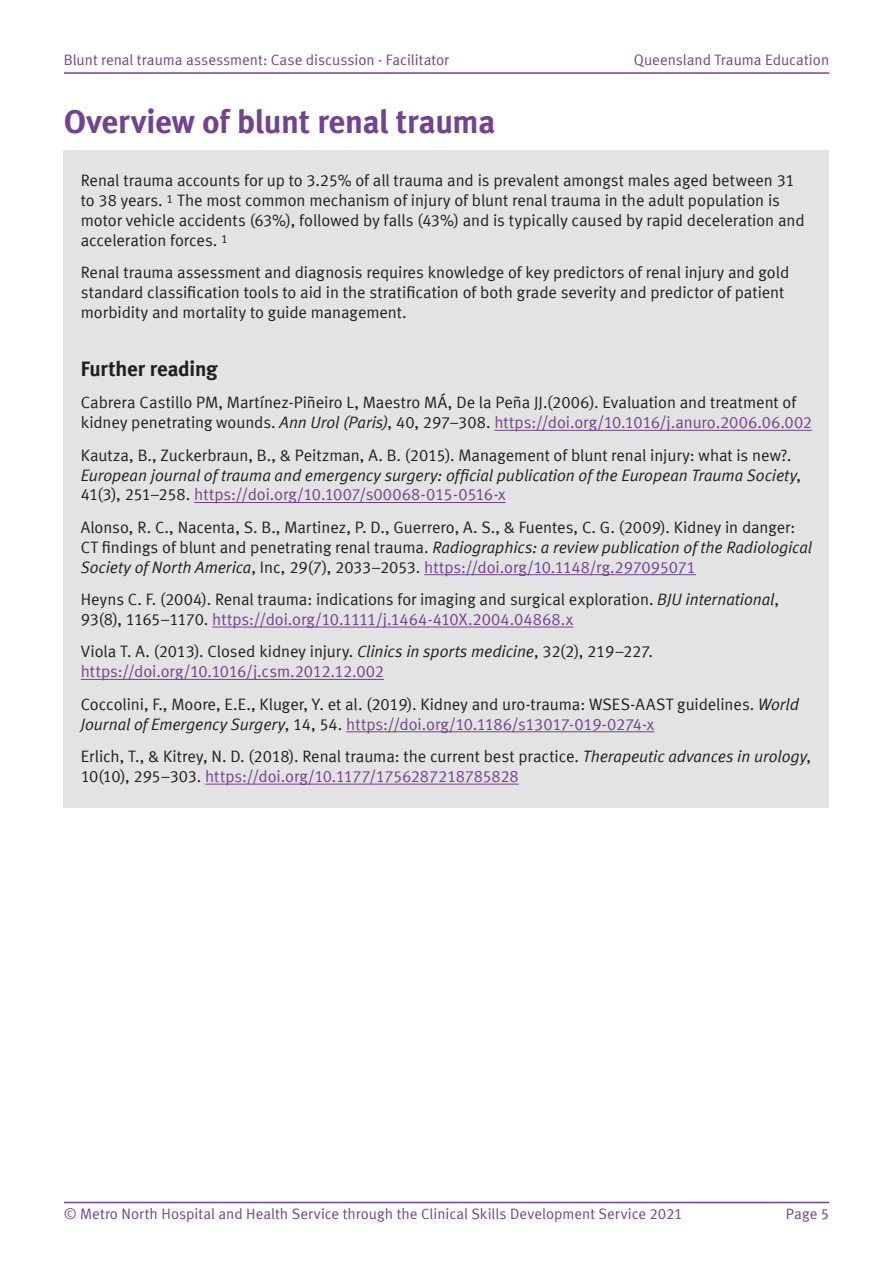
<style>
.page{position:relative;width:893px;height:1263px;background:#fff}
.page>*{position:absolute;margin:0;border:0;box-sizing:border-box;transform-origin:0 0}
.Body_H1___H2{font:33px "Meta Bold LF";letter-spacing:-.01em;color:#734390}
.Body_H1___H2-2{font:21px "Meta Bold LF";letter-spacing:-.01em;color:#231f20}
.t1{font:16.5px/19.8px "Meta Normal LF";letter-spacing:-.005em;color:#231f20}
.t2{font:15px "Meta Normal LF";color:#734390}
.s1{font-style:italic}
.s2{color:#734390}
</style>
<div class="page">
<hr style="left:64px;top:72px;width:765px;height:2px;background:#734390">
<hr style="left:64px;top:1202px;width:765px;height:1px;background:#734390">
<div style="left:64px;top:150px;width:765px;height:657px;background:#e2e3e2"></div>
<hr style="left:494px;top:430px;width:318px;height:1px;background:#734390">
<hr style="left:194px;top:502px;width:312px;height:1px;background:#734390">
<hr style="left:424px;top:574px;width:272px;height:1px;background:#734390">
<hr style="left:212px;top:627px;width:361px;height:1px;background:#734390">
<hr style="left:81px;top:679px;width:303px;height:1px;background:#734390">
<hr style="left:346px;top:731px;width:308px;height:1px;background:#734390">
<hr style="left:205px;top:784px;width:314px;height:1px;background:#734390">
<p class="t2" style="left:64px;top:51px;width:387px">Blunt renal trauma assessment: Case discussion - Facilitator</p>
<p class="t2" style="left:634px;top:51px;width:197px">Queensland Trauma Education</p>
<p class="Body_H1___H2" style="left:64px;top:102px;width:433px">Overview of blunt renal trauma</p>
<p class="t1" style="left:81px;top:171px;width:725px">Renal trauma accounts for up to 3.25% of all trauma and is prevalent amongst males aged between 31 to 38 years. <sup>1</sup> The most common mechanism of injury of blunt renal trauma in the adult population is motor vehicle accidents (63%), followed by falls (43%) and is typically caused by rapid deceleration and acceleration forces. <sup>1</sup></p>
<p class="t1" style="left:81px;top:263px;width:710px">Renal trauma assessment and diagnosis requires knowledge of key predictors of renal injury and gold standard classification tools to aid in the stratification of both grade severity and predictor of patient morbidity and mortality to guide management.</p>
<p class="Body_H1___H2-2" style="left:81px;top:356px;width:139px">Further reading</p>
<p class="t1" style="left:81px;top:393px;width:733px">Cabrera Castillo PM, Martínez-Piñeiro L, Maestro MÁ, De la Peña JJ.(2006). Evaluation and treatment of kidney penetrating wounds. <span class="s1">Ann Urol (Paris)</span>, 40, 297–308. <span class="s2">https://doi.org/10.1016/j.anuro.2006.06.002</span></p>
<p class="t1" style="left:81px;top:445px;width:722px">Kautza, B., Zuckerbraun, B., &amp; Peitzman, A. B. (2015). Management of blunt renal injury: what is new?.<br><span class="s1">European journal of trauma and emergency surgery: official publication of the European Trauma Society</span>,<br>41(3), 251–258. <span class="s2">https://doi.org/10.1007/s00068-015-0516-x</span></p>
<p class="t1" style="left:81px;top:517px;width:733px">Alonso, R. C., Nacenta, S. B., Martinez, P. D., Guerrero, A. S., &amp; Fuentes, C. G. (2009). Kidney in danger:<br>CT findings of blunt and penetrating renal trauma. <span class="s1">Radiographics: a review publication of the Radiological<br>Society of North America</span>, Inc, 29(7), 2033–2053. <span class="s2">https://doi.org/10.1148/rg.297095071</span></p>
<p class="t1" style="left:81px;top:589px;width:700px">Heyns C. F. (2004). Renal trauma: indications for imaging and surgical exploration. <span class="s1">BJU international</span>,<br>93(8), 1165–1170. <span class="s2">https://doi.org/10.1111/j.1464-410X.2004.04868.x</span></p>
<p class="t1" style="left:81px;top:642px;width:574px">Viola T. A. (2013). Closed kidney injury. <span class="s1">Clinics in sports medicine</span>, 32(2), 219–227. <span class="s2">https://doi.org/10.1016/j.csm.2012.12.002</span></p>
<p class="t1" style="left:81px;top:694px;width:720px">Coccolini, F., Moore, E.E., Kluger, Y. et al. (2019). Kidney and uro-trauma: WSES-AAST guidelines. <span class="s1">World<br>Journal of Emergency Surgery</span>, 14, 54. <span class="s2">https://doi.org/10.1186/s13017-019-0274-x</span></p>
<p class="t1" style="left:81px;top:746px;width:732px">Erlich, T., &amp; Kitrey, N. D. (2018). Renal trauma: the current best practice. <span class="s1">Therapeutic advances in urology</span>,<br>10(10), 295–303. <span class="s2">https://doi.org/10.1177/1756287218785828</span></p>
<p class="t2" style="left:64px;top:1205px;width:620px">© Metro North Hospital and Health Service through the Clinical Skills Development Service 2021</p>
<p class="t2" style="left:786px;top:1205px;width:45px">Page 5</p>
</div>
